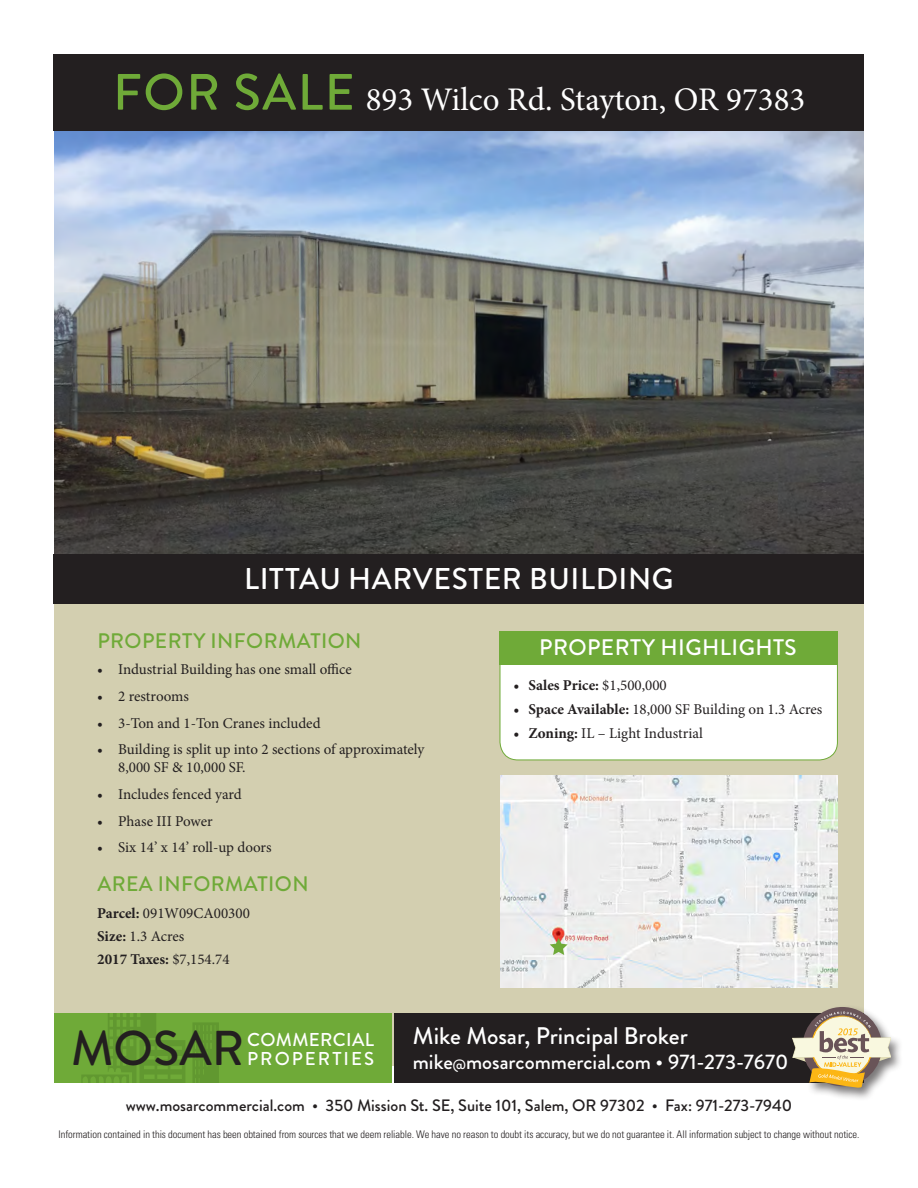
<style>
.page{position:relative;width:918px;height:1188px;background:#fff}
.page>*{position:absolute;margin:0;border:0;box-sizing:border-box;transform-origin:0 0}
.t1{font:500 48.9px "Brandon Grotesque";color:#231f20}
.t2{font:33px "Minion Pro";color:#fff}
.t3{font:500 30px "Brandon Grotesque";letter-spacing:.02em;color:#fff}
.t4{font:500 24px "Brandon Grotesque";color:#fff}
.t5{font:500 22.5px "Brandon Grotesque";letter-spacing:.02em;color:#fff}
.t6{font:500 21px "Brandon Grotesque";color:#fff}
.t7{font:500 21px "Brandon Grotesque";letter-spacing:.02em;color:#6faa38}
.t8{font:500 18.6px "Brandon Grotesque";letter-spacing:.02em;color:#fff}
.t9{font:500 18.6px "Brandon Grotesque";letter-spacing:.11em;color:#fff}
.t10{font:500 16.5px "Brandon Grotesque";color:#231f20}
.No_Spacing{font:15px/18px "Minion Pro";color:#231f20}
.No_Spacing-2{font:700 15px "Minion Pro";color:#231f20}
.t11{font:300 condensed 10.5px "Univers";letter-spacing:-.005em;color:#231f20}
.s1{font-family:"Brandon Grotesque";font-weight:500;font-size:51px;color:#6faa38}
.s2{font-weight:700}
.s3{font-weight:400}
.s4{font-size:13.5px}
</style>
<div class="page">
<img style="left:54px;top:130px;width:810px;height:424px">
<div style="left:54px;top:604px;width:810px;height:462px;background:#d3cfb0"></div>
<div style="left:500px;top:642px;width:337px;height:118px;background:#fff;border-radius:18px"></div>
<div style="left:500px;top:642px;width:338px;height:118px;border:1px solid #6faa38;border-radius:18px"></div>
<div style="left:500px;top:631px;width:338px;height:34px;background:#6faa38"></div>
<div style="left:54px;top:54px;width:810px;height:76px;background:#231f20"></div>
<img style="left:500px;top:776px;width:338px;height:211px">
<div style="left:54px;top:1013px;width:338px;height:70px;background:#6faa38"></div>
<div style="left:394px;top:1013px;width:470px;height:70px;background:#231f20"></div>
<svg style="left:81px;top:1013px;width:138px;height:70px"></svg>
<div style="left:791px;top:1005px;width:113px;height:96px;background:#231f20;opacity:.6"></div>
<svg style="left:792px;top:1011px;width:99px;height:77px"></svg>
<div style="left:54px;top:554px;width:810px;height:50px;background:#231f20"></div>
<svg style="left:550px;top:938px;width:18px;height:17px"></svg>
<p class="t2" style="left:113px;top:77px;width:694px"><span class="s1">FOR SALE</span> 893 Wilco Rd. Stayton, OR 97383</p>
<p class="t3" style="left:244px;top:558px;width:431px">LITTAU HARVESTER BUILDING</p>
<p class="t7" style="left:97px;top:626px;width:266px">PROPERTY INFORMATION</p>
<p class="No_Spacing" style="left:97px;top:661px;width:256px">• Industrial Building has one small office</p>
<p class="No_Spacing" style="left:97px;top:687px;width:93px">• 2 restrooms</p>
<p class="No_Spacing" style="left:97px;top:714px;width:225px">• 3-Ton and 1-Ton Cranes included</p>
<p class="No_Spacing" style="left:118px;top:741px;width:308px;text-indent:-21px">• Building is split up into 2 sections of approximately<br>8,000 SF &amp; 10,000 SF.</p>
<p class="No_Spacing" style="left:97px;top:785px;width:146px">• Includes fenced yard</p>
<p class="No_Spacing" style="left:97px;top:812px;width:117px">• Phase III Power</p>
<p class="No_Spacing" style="left:97px;top:839px;width:176px">• Six 14’ x 14’ roll-up doors</p>
<p class="t7" style="left:97px;top:869px;width:213px">AREA INFORMATION</p>
<p class="No_Spacing" style="left:97px;top:904px;width:154px"><span class="s2">Parcel:</span> 091W09CA00300</p>
<p class="No_Spacing" style="left:97px;top:927px;width:89px"><span class="s2">Size:</span> 1.3 Acres</p>
<p class="No_Spacing-2" style="left:97px;top:949px;width:134px">2017 Taxes: <span class="s3">$7,154.74</span></p>
<p class="t5" style="left:539px;top:632px;width:259px">PROPERTY HIGHLIGHTS</p>
<p class="No_Spacing-2" style="left:513px;top:675px;width:155px">• Sales Price: <span class="s3">$1,500,000</span></p>
<p class="No_Spacing" style="left:513px;top:700px;width:311px"><span class="s2">• Space Available:</span> 18,000 SF Building on 1.3 Acres</p>
<p class="No_Spacing" style="left:513px;top:724px;width:191px"><span class="s2">• Zoning:</span> IL – Light Industrial</p>
<p class="t1" style="left:71px;top:1015px;width:175px">MOSAR</p>
<p class="t8" style="left:247px;top:1027px;width:128px">COMMERCIAL</p>
<p class="t9" style="left:247px;top:1046px;width:128px">PROPERTIES</p>
<p class="t4" style="left:413px;top:1019px;width:276px">Mike Mosar, Principal Broker</p>
<p class="t6" style="left:413px;top:1047px;width:377px">mike<span class="s4">@</span>mosarcommercial.com • 971-273-7670</p>
<p class="t10" style="left:126px;top:1094px;width:668px">www.mosarcommercial.com • 350 Mission St. SE, Suite 101, Salem, OR 97302 • Fax: 971-273-7940</p>
<p class="t11" style="left:59px;top:1128px;width:802px">Information contained in this document has been obtained from sources that we deem reliable. We have no reason to doubt its accuracy, but we do not guarantee it. All information subject to change without notice.</p>
</div>
